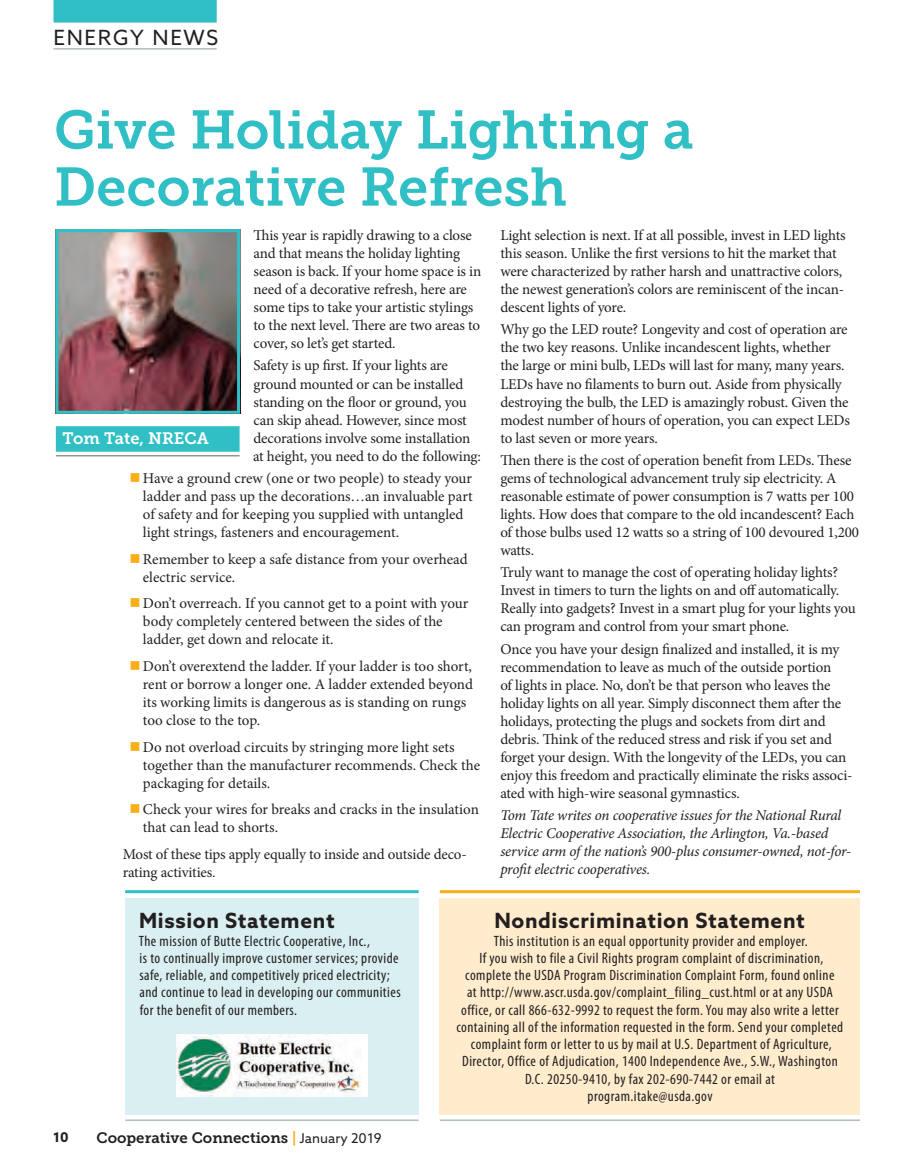
<style>
.page{position:relative;width:905px;height:1175px;background:#fff}
.page>*{position:absolute;margin:0;border:0;box-sizing:border-box;transform-origin:0 0}
.t1{font:54px/57px "Museo Slab 700";color:#30bfc4}
.t2{font:700 21px "Azo Sans";letter-spacing:.03em;color:#231f20}
.t3{font:21px "Azo Sans";letter-spacing:.08em;color:#231f20}
.t4{font:16.5px "Museo Slab 700";color:#fff}
.t5{font:15px/18px "Minion Pro";letter-spacing:-.01em;color:#231f20}
.t6{font:condensed 15px/17.2px "Myriad Pro";letter-spacing:.03em;color:#231f20;text-align:center}
.t7{font:italic 15px/18px "Minion Pro";letter-spacing:-.02em;color:#231f20}
.t8{font:15px "Museo Slab 700";color:#231f20}
.t9{font:700 13.5px "Azo Sans";color:#231f20}
.s1{color:#faaf18}
.s2{font-family:"Azo Sans";font-size:13.5px}
</style>
<div class="page">
<div style="left:440px;top:898px;width:420px;height:216px;background:#feeccd"></div>
<hr style="left:440px;top:890px;width:420px;height:3px;background:#faaf18">
<hr style="left:440px;top:1119px;width:420px;height:1px;background:#899d97">
<div style="left:125px;top:898px;width:293px;height:216px;background:#d9eff1"></div>
<hr style="left:125px;top:890px;width:293px;height:3px;background:#30bfc4">
<hr style="left:125px;top:1119px;width:293px;height:1px;background:#899d97">
<div style="left:53px;top:0;width:164px;height:23px;background:#30bfc4"></div>
<hr style="left:53px;top:48px;width:164px;height:1px;background:#899d97">
<img style="left:177px;top:1034px;width:190px;height:62px">
<div style="left:56px;top:426px;width:183px;height:26px;background:#30bfc4"></div>
<hr style="left:56px;top:455px;width:183px;height:1px;background:#939598">
<img style="left:59px;top:233px;width:177px;height:177px">
<div style="left:55px;top:229px;width:185px;height:185px;border:3px solid #30bfc4"></div>
<h2 class="t3" style="left:53px;top:24px;width:166px">ENERGY NEWS</h2>
<h1 class="t1" style="left:54px;top:102px;width:641px">Give Holiday Lighting a<br>Decorative Refresh</h1>
<p class="t5" style="left:253px;top:226px;width:229px">This year is rapidly drawing to a close and that means the holiday lighting season is back. If your home space is in need of a decorative refresh, here are some tips to take your artistic stylings to the next level. There are two areas to cover, so let’s get started.</p>
<p class="t5" style="left:253px;top:357px;width:229px">Safety is up first. If your lights are ground mounted or can be installed standing on the floor or ground, you can skip ahead. However, since most decorations involve some installation at height, you need to do the following:</p>
<p class="t5" style="left:143px;top:469px;width:331px">Have a ground crew (one or two people) to steady your ladder and pass up the decorations…an invaluable part of safety and for keeping you supplied with untangled light strings, fasteners and encouragement.</p>
<p class="t5" style="left:143px;top:550px;width:326px">Remember to keep a safe distance from your overhead electric service.</p>
<p class="t5" style="left:143px;top:594px;width:327px">Don’t overreach. If you cannot get to a point with your body completely centered between the sides of the ladder, get down and relocate it.</p>
<p class="t5" style="left:143px;top:657px;width:331px">Don’t overextend the ladder. If your ladder is too short, rent or borrow a longer one. A ladder extended beyond its working limits is dangerous as is standing on rungs too close to the top.</p>
<p class="t5" style="left:143px;top:737px;width:339px">Do not overload circuits by stringing more light sets together than the manufacturer recommends. Check the packaging for details.</p>
<p class="t5" style="left:143px;top:800px;width:337px">Check your wires for breaks and cracks in the insulation that can lead to shorts.</p>
<p class="t5" style="left:123px;top:845px;width:345px">Most of these tips apply equally to inside and outside deco&shy;rating activities.</p>
<p class="t4" style="left:63px;top:429px;width:148px">Tom Tate, NRECA</p>
<p class="t5" style="left:500px;top:226px;width:347px">Light selection is next. If at all possible, invest in LED lights this season. Unlike the first versions to hit the market that were characterized by rather harsh and unattractive colors, the newest generation’s colors are reminiscent of the incan&shy;descent lights of yore.</p>
<p class="t5" style="left:500px;top:321px;width:351px">Why go the LED route? Longevity and cost of operation are the two key reasons. Unlike incandescent lights, whether the large or mini bulb, LEDs will last for many, many years.<br>LEDs have no filaments to burn out. Aside from physically destroying the bulb, the LED is amazingly robust. Given the modest number of hours of operation, you can expect LEDs to last seven or more years.</p>
<p class="t5" style="left:500px;top:451px;width:360px">Then there is the cost of operation benefit from LEDs. These gems of technological advancement truly sip electricity. A reasonable estimate of power consumption is 7 watts per 100 lights. How does that compare to the old incandescent? Each of those bulbs used 12 watts so a string of 100 devoured 1,200 watts.</p>
<p class="t5" style="left:500px;top:563px;width:357px">Truly want to manage the cost of operating holiday lights?<br>Invest in timers to turn the lights on and off automatically.<br>Really into gadgets? Invest in a smart plug for your lights you can program and control from your smart phone.</p>
<p class="t5" style="left:500px;top:640px;width:354px">Once you have your design finalized and installed, it is my recommendation to leave as much of the outside portion<br>of lights in place. No, don’t be that person who leaves the holiday lights on all year. Simply disconnect them after the holidays, protecting the plugs and sockets from dirt and debris. Think of the reduced stress and risk if you set and forget your design. With the longevity of the LEDs, you can enjoy this freedom and practically eliminate the risks associ&shy;ated with high-wire seasonal gymnastics.</p>
<p class="t7" style="left:500px;top:806px;width:352px">Tom Tate writes on cooperative issues for the National Rural Electric Cooperative Association, the Arlington, Va.-based service arm of the nation’s 900-plus consumer-owned, not-for&shy;profit electric cooperatives.</p>
<h2 class="t2" style="left:139px;top:906px;width:197px">Mission Statement</h2>
<p class="t6" style="left:139px;top:931px;width:263px;text-align:left">The mission of Butte Electric Cooperative, Inc.,<br>is to continually improve customer services; provide safe, reliable, and competitively priced electricity; and continue to lead in developing our communities for the benefit of our members.</p>
<p class="t9" style="left:53px;top:1128px;width:17px">10</p>
<p class="t8" style="left:97px;top:1129px;width:287px">Cooperative Connections <span class="s1">|</span> <span class="s2">January 2019</span></p>
<h2 class="t2" style="left:494px;top:906px;width:312px">Nondiscrimination Statement</h2>
<p class="t6" style="left:456px;top:931px;width:388px">This institution is an equal opportunity provider and employer.<br>If you wish to file a Civil Rights program complaint of discrimination, complete the USDA Program Discrimination Complaint Form, found online<br>at http://www.ascr.usda.gov/complaint_filing_cust.html or at any USDA office, or call 866-632-9992 to request the form. You may also write a letter containing all of the information requested in the form. Send your completed complaint form or letter to us by mail at U.S. Department of Agriculture, Director, Office of Adjudication, 1400 Independence Ave., S.W., Washington D.C. 20250-9410, by fax 202-690-7442 or email at<br>program.itake@usda.gov</p>
</div>
